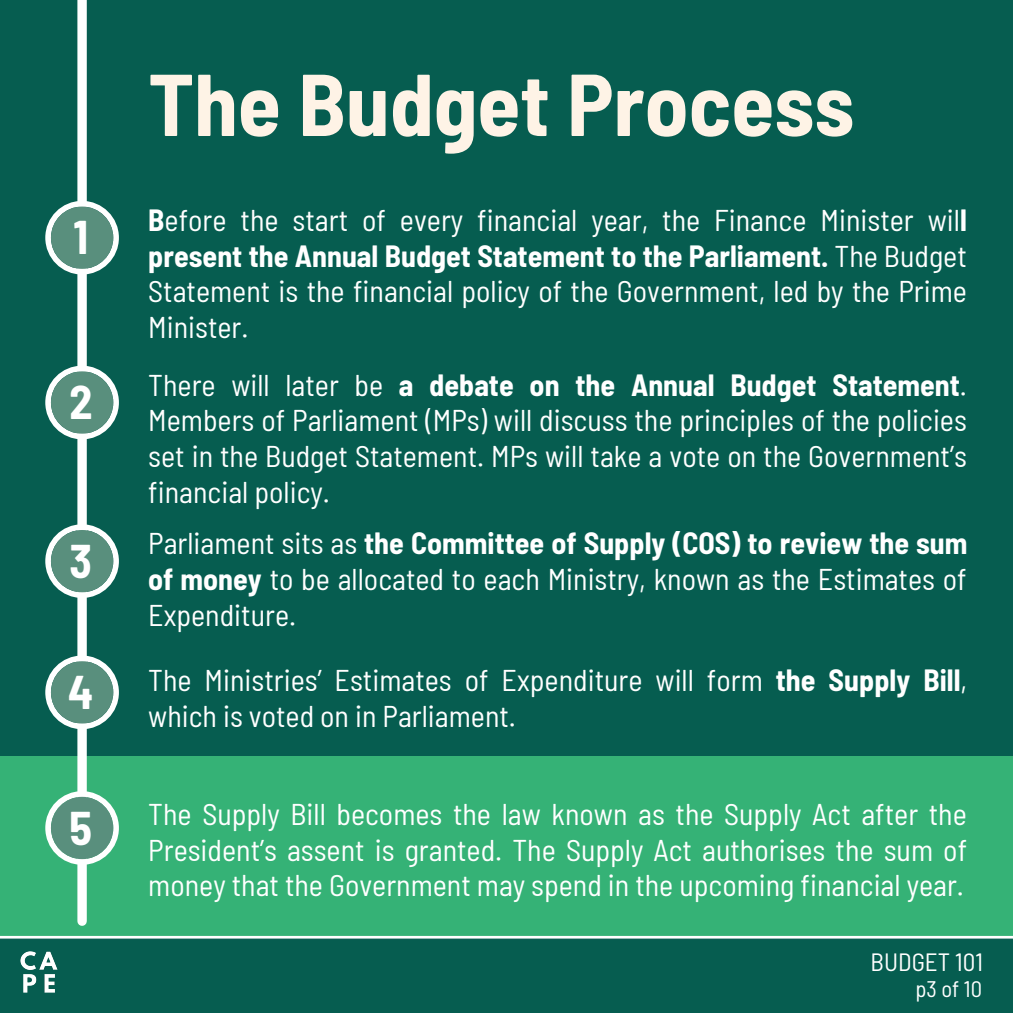
<style>
.page{position:relative;width:1013px;height:1013px;background:#fff}
.page>*{position:absolute;margin:0;border:0;box-sizing:border-box;transform-origin:0 0}
.t1{font:700 semi-condensed 87.5px "Barlow";color:#fef3e6}
.t2{font:700 semi-condensed 46.12px "Barlow";color:#fff}
.t3{font:semi-condensed 30px/35.6px "Barlow";color:#fff;text-align:justify}
.t4{font:semi-condensed 25px "Barlow";color:#fff}
.t5{font:semi-condensed 22.5px "Barlow";color:#fff}
.s1{font-weight:700}
</style>
<div class="page">
<div style="left:0;top:0;width:1012px;height:1012px;background:#065d50"></div>
<img style="left:20px;top:951px;width:38px;height:42px">
<div style="left:0;top:756px;width:1012px;height:180px;background:#35b276"></div>
<div style="left:77px;top:0;width:10px;height:921px;background:#fff"></div>
<svg style="left:0;top:935px;width:1012px;height:3px"></svg>
<svg style="left:45px;top:201px;width:74px;height:73px"></svg>
<div style="left:51px;top:206px;width:62px;height:63px;background:#598f7d;border-radius:50%"></div>
<svg style="left:45px;top:366px;width:74px;height:73px"></svg>
<div style="left:51px;top:371px;width:62px;height:62px;background:#598f7d;border-radius:50%"></div>
<svg style="left:45px;top:524px;width:74px;height:74px"></svg>
<div style="left:51px;top:530px;width:62px;height:62px;background:#598f7d;border-radius:50%"></div>
<svg style="left:45px;top:655px;width:74px;height:74px"></svg>
<div style="left:51px;top:661px;width:62px;height:62px;background:#598f7d;border-radius:50%"></div>
<svg style="left:45px;top:791px;width:74px;height:73px"></svg>
<div style="left:51px;top:796px;width:62px;height:63px;background:#598f7d;border-radius:50%"></div>
<p class="t2" style="left:73px;top:208px;width:16px">1</p>
<p class="t1" style="left:148px;top:48px;width:707px">The Budget Process</p>
<p class="t3" style="left:148px;top:201px;width:820px"><span class="s1">B</span>efore the start of every financial year, the Finance Minister wil<span class="s1">l present the Annual Budget Statement to the Parliament.</span> The Budget Statement is the financial policy of the Government, led by the Prime Minister.</p>
<p class="t2" style="left:69px;top:373px;width:25px">2</p>
<p class="t3" style="left:148px;top:366px;width:820px">There will later be <span class="s1">a debate on the Annual Budget Statement</span>.<br>Members of Parliament (MPs) will discuss the principles of the policies set in the Budget Statement. MPs will take a vote on the Government’s financial policy.</p>
<p class="t2" style="left:70px;top:531px;width:24px">3</p>
<p class="t3" style="left:148px;top:524px;width:820px">Parliament sits as <span class="s1">the Committee of Supply (COS) to review the sum of money</span> to be allocated to each Ministry, known as the Estimates of Expenditure.</p>
<p class="t2" style="left:68px;top:663px;width:27px">4</p>
<p class="t3" style="left:148px;top:661px;width:820px">The Ministries’ Estimates of Expenditure will form <span class="s1">the Supply Bill</span>, which is voted on in Parliament.</p>
<p class="t2" style="left:70px;top:798px;width:24px">5</p>
<p class="t3" style="left:148px;top:795px;width:820px">The Supply Bill becomes the law known as the Supply Act after the President’s assent is granted. The Supply Act authorises the sum of money that the Government may spend in the upcoming financial year.</p>
<p class="t4" style="left:870px;top:945px;width:114px">BUDGET 101</p>
<p class="t5" style="left:915px;top:974px;width:68px">p3 of 10</p>
</div>
